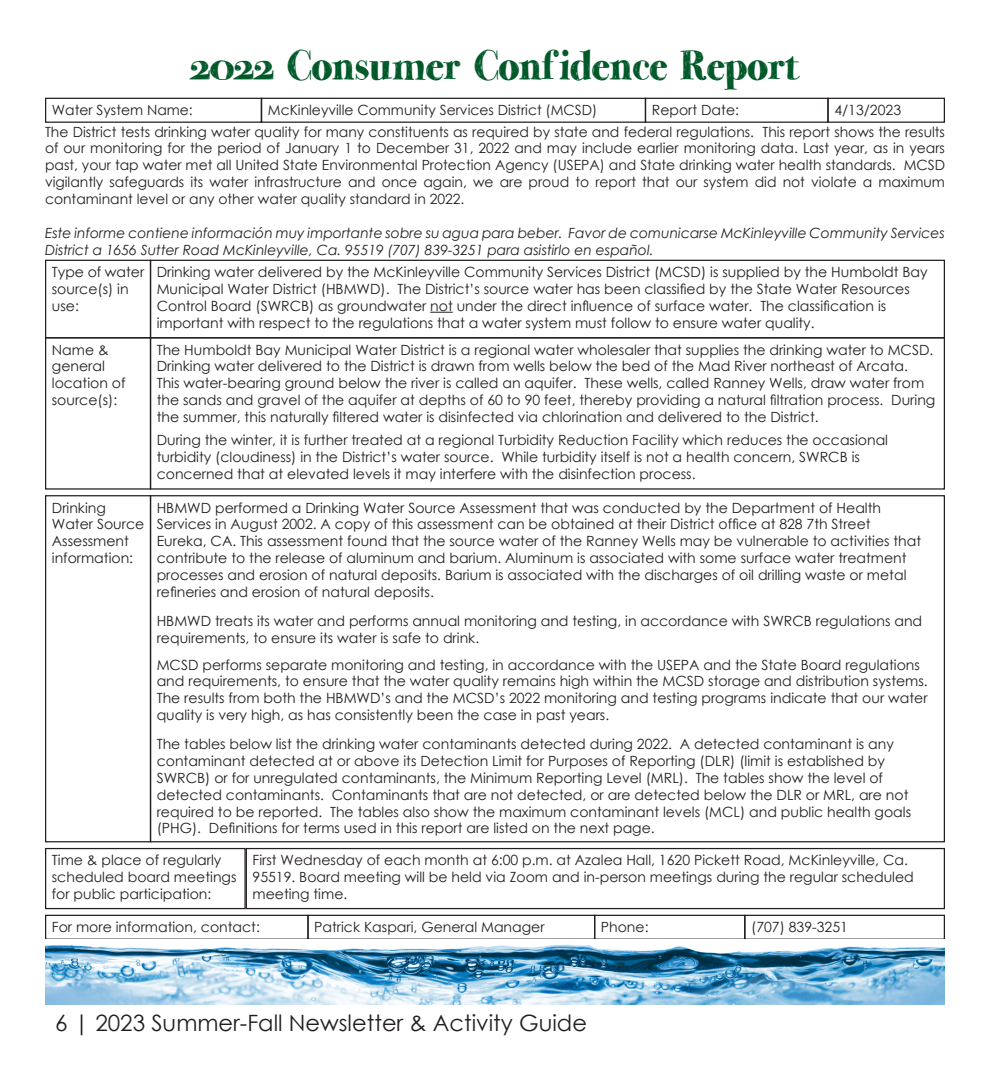
<style>
.page{position:relative;width:990px;height:1080px;background:#fff}
.page>*{position:absolute;margin:0;border:0;box-sizing:border-box;transform-origin:0 0}
.t1{font:42.5px "Moms Diner";color:#005929}
.t2{font:22.5px "Century Gothic";color:#231f20}
.t3{font:14px/16.9px "Century Gothic";color:#231f20}
.t4{font:italic 14px/16.9px "Century Gothic";color:#231f20}
</style>
<div class="page">
<div style="left:45px;top:260px;width:106px;height:78px;border:1px solid #231f20"></div>
<div style="left:45px;top:848px;width:201px;height:61px;border:1px solid #231f20"></div>
<div style="left:45px;top:915px;width:264px;height:25px;border:1px solid #231f20"></div>
<div style="left:45px;top:98px;width:217px;height:25px;border:1px solid #231f20"></div>
<div style="left:594px;top:915px;width:151px;height:25px;border:1px solid #231f20"></div>
<div style="left:645px;top:98px;width:184px;height:25px;border:1px solid #231f20"></div>
<div style="left:45px;top:337px;width:106px;height:153px;border:1px solid #231f20"></div>
<div style="left:45px;top:495px;width:106px;height:347px;border:1px solid #231f20"></div>
<svg style="left:430px;top:312px;width:23px;height:1px"></svg>
<div style="left:150px;top:260px;width:795px;height:78px;border:1px solid #231f20"></div>
<div style="left:246px;top:848px;width:699px;height:61px;border:1px solid #231f20"></div>
<div style="left:307px;top:915px;width:288px;height:25px;border:1px solid #231f20"></div>
<div style="left:261px;top:98px;width:385px;height:25px;border:1px solid #231f20"></div>
<div style="left:744px;top:915px;width:201px;height:25px;border:1px solid #231f20"></div>
<div style="left:827px;top:98px;width:118px;height:25px;border:1px solid #231f20"></div>
<div style="left:150px;top:337px;width:795px;height:153px;border:1px solid #231f20"></div>
<img style="left:45px;top:944px;width:900px;height:60px">
<p class="t1" style="left:190px;top:48px;width:611px">2022 Consumer Confidence Report</p>
<p class="t3" style="left:45px;top:123px;width:902px;text-align:justify">The District tests drinking water quality for many constituents as required by state and federal regulations. This report shows the results of our monitoring for the period of January 1 to December 31, 2022 and may include earlier monitoring data. Last year, as in years past, your tap water met all United State Environmental Protection Agency (USEPA) and State drinking water health standards. MCSD vigilantly safeguards its water infrastructure and once again, we are proud to report that our system did not violate a maximum contaminant level or any other water quality standard in 2022.</p>
<p class="t4" style="left:45px;top:224px;width:902px">Este informe contiene información muy importante sobre su agua para beber. Favor de comunicarse McKinleyville Community Services<br>District a 1656 Sutter Road McKinleyville, Ca. 95519 (707) 839-3251 para asistirlo en español.</p>
<p class="t3" style="left:52px;top:263px;width:94px">Type of water source(s) in use:</p>
<p class="t3" style="left:268px;top:101px;width:331px">McKinleyville Community Services District (MCSD)</p>
<p class="t3" style="left:52px;top:101px;width:142px">Water System Name:</p>
<p class="t3" style="left:834px;top:101px;width:68px">4/13/2023</p>
<p class="t3" style="left:652px;top:101px;width:89px">Report Date:</p>
<p class="t3" style="left:157px;top:263px;width:772px">Drinking water delivered by the McKinleyville Community Services District (MCSD) is supplied by the Humboldt Bay Municipal Water District (HBMWD). The District’s source water has been classified by the State Water Resources Control Board (SWRCB) as groundwater not under the direct influence of surface water. The classification is important with respect to the regulations that a water system must follow to ensure water quality.</p>
<p class="t3" style="left:52px;top:341px;width:75px">Name &amp; general location of source(s):</p>
<p class="t3" style="left:52px;top:499px;width:94px">Drinking<br>Water Source<br>Assessment information:</p>
<p class="t3" style="left:157px;top:341px;width:780px">The Humboldt Bay Municipal Water District is a regional water wholesaler that supplies the drinking water to MCSD.<br>Drinking water delivered to the District is drawn from wells below the bed of the Mad River northeast of Arcata.<br>This water-bearing ground below the river is called an aquifer. These wells, called Ranney Wells, draw water from the sands and gravel of the aquifer at depths of 60 to 90 feet, thereby providing a natural filtration process. During the summer, this naturally filtered water is disinfected via chlorination and delivered to the District.</p>
<p class="t3" style="left:157px;top:431px;width:733px">During the winter, it is further treated at a regional Turbidity Reduction Facility which reduces the occasional turbidity (cloudiness) in the District’s water source. While turbidity itself is not a health concern, SWRCB is concerned that at elevated levels it may interfere with the disinfection process.</p>
<p class="t3" style="left:157px;top:499px;width:766px">HBMWD performed a Drinking Water Source Assessment that was conducted by the Department of Health Services in August 2002. A copy of this assessment can be obtained at their District office at 828 7th Street Eureka, CA. This assessment found that the source water of the Ranney Wells may be vulnerable to activities that contribute to the release of aluminum and barium. Aluminum is associated with some surface water treatment processes and erosion of natural deposits. Barium is associated with the discharges of oil drilling waste or metal refineries and erosion of natural deposits.</p>
<p class="t3" style="left:157px;top:612px;width:767px">HBMWD treats its water and performs annual monitoring and testing, in accordance with SWRCB regulations and requirements, to ensure its water is safe to drink.</p>
<p class="t3" style="left:157px;top:656px;width:773px">MCSD performs separate monitoring and testing, in accordance with the USEPA and the State Board regulations and requirements, to ensure that the water quality remains high within the MCSD storage and distribution systems.<br>The results from both the HBMWD’s and the MCSD’s 2022 monitoring and testing programs indicate that our water quality is very high, as has consistently been the case in past years.</p>
<p class="t3" style="left:157px;top:735px;width:756px">The tables below list the drinking water contaminants detected during 2022. A detected contaminant is any contaminant detected at or above its Detection Limit for Purposes of Reporting (DLR) (limit is established by SWRCB) or for unregulated contaminants, the Minimum Reporting Level (MRL). The tables show the level of detected contaminants. Contaminants that are not detected, or are detected below the DLR or MRL, are not required to be reported. The tables also show the maximum contaminant levels (MCL) and public health goals (PHG). Definitions for terms used in this report are listed on the next page.</p>
<p class="t3" style="left:52px;top:852px;width:186px">Time &amp; place of regularly scheduled board meetings for public participation:</p>
<p class="t3" style="left:52px;top:918px;width:210px">For more information, contact:</p>
<p class="t3" style="left:253px;top:852px;width:663px">First Wednesday of each month at 6:00 p.m. at Azalea Hall, 1620 Pickett Road, McKinleyville, Ca.<br>95519. Board meeting will be held via Zoom and in-person meetings during the regular scheduled meeting time.</p>
<p class="t3" style="left:314px;top:918px;width:232px">Patrick Kaspari, General Manager</p>
<p class="t3" style="left:751px;top:918px;width:98px">(707) 839-3251</p>
<p class="t3" style="left:601px;top:918px;width:49px">Phone:</p>
<p class="t2" style="left:55px;top:1007px;width:533px">6 | 2023 Summer-Fall Newsletter &amp; Activity Guide</p>
</div>
